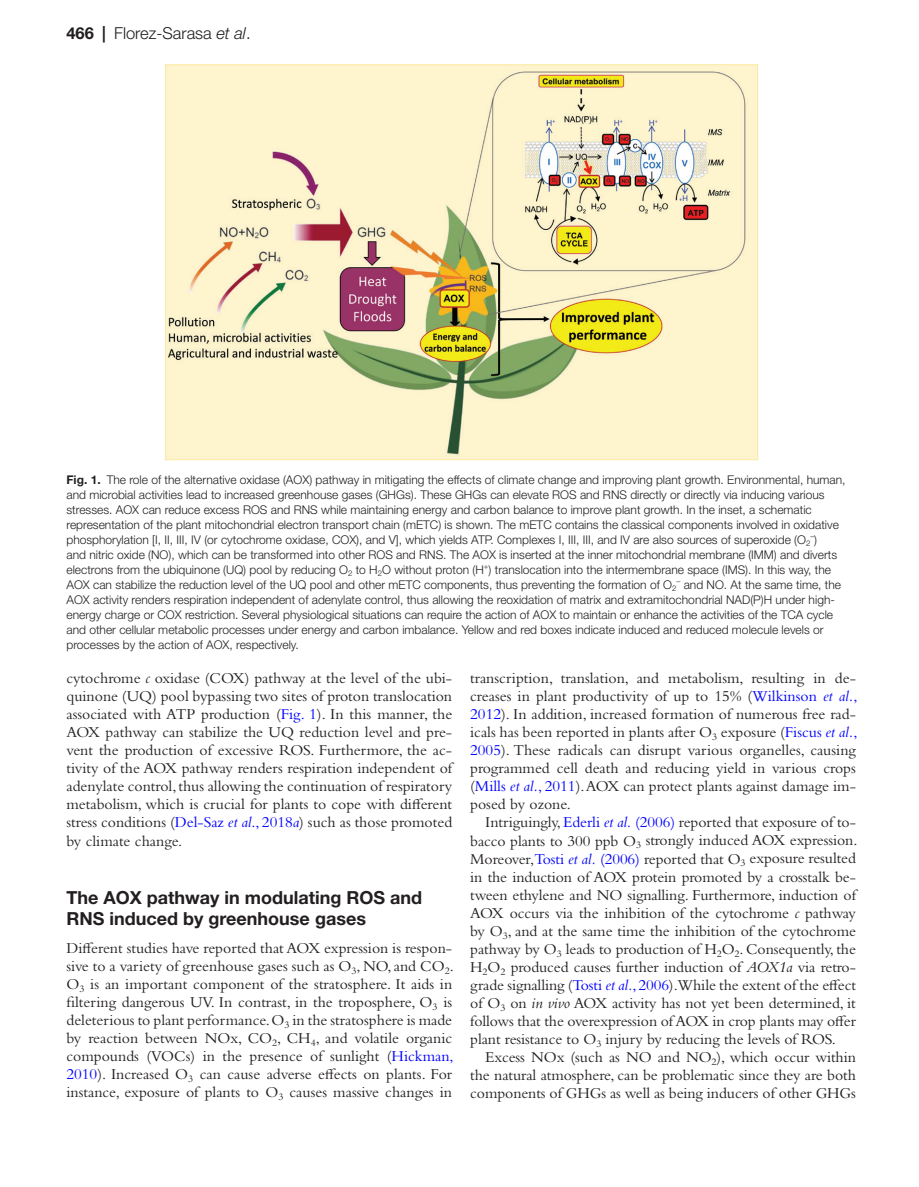
<style>
.page{position:relative;width:919px;height:1187px;background:#fff}
.page>*{position:absolute;margin:0;border:0;box-sizing:border-box;transform-origin:0 0}
.t1{font:700 18px/21px "Helvetica Neue LT Std";color:#231f20}
.t2{font:300 16.5px "Helvetica Neue LT Std";color:#231f20}
.t3{font:15.75px/18px "Bembo Std";color:#231f20;text-align:justify}
.t4{font:300 12px/15px "Helvetica Neue LT Std";color:#231f20}
.t5{font:300 7.8px "Helvetica Neue LT Std";color:#231f20}
.s1{font-weight:700}
.s2{font-style:italic}
.s3{font-size:12px}
.s4{color:#00f}
.s5{font-style:italic;color:#00f}
</style>
<div class="page">
<img style="left:165px;top:64px;width:593px;height:396px">
<p class="t2" style="left:66px;top:23px;width:186px"><span class="s1">466 |</span> Florez-Sarasa <span class="s2">et al</span>.</p>
<p class="t4" style="left:66px;top:472px;width:780px"><span class="s1">Fig. 1.</span> The role of the alternative oxidase (AOX) pathway in mitigating the effects of climate change and improving plant growth. Environmental, human, and microbial activities lead to increased greenhouse gases (GHGs). These GHGs can elevate ROS and RNS directly or directly via inducing various stresses. AOX can reduce excess ROS and RNS while maintaining energy and carbon balance to improve plant growth. In the inset, a schematic representation of the plant mitochondrial electron transport chain (mETC) is shown. The mETC contains the classical components involved in oxidative phosphorylation [I, II, III, IV (or cytochrome oxidase, COX), and V], which yields ATP. Complexes I, III, III, and IV are also sources of superoxide (O<sub>2</sub></p>
<p class="t5" style="left:810px;top:531px;width:8px">–<span class="s3">)</span></p>
<p class="t4" style="left:66px;top:547px;width:776px">and nitric oxide (NO), which can be transformed into other ROS and RNS. The AOX is inserted at the inner mitochondrial membrane (IMM) and diverts electrons from the ubiquinone (UQ) pool by reducing O<sub>2</sub> to H<sub>2</sub>O without proton (H<sup>+</sup>) translocation into the intermembrane space (IMS). In this way, the AOX can stabilize the reduction level of the UQ pool and other mETC components, thus preventing the formation of O<sub>2</sub><sup>–</sup> and NO. At the same time, the AOX activity renders respiration independent of adenylate control, thus allowing the reoxidation of matrix and extramitochondrial NAD(P)H under high&shy;energy charge or COX restriction. Several physiological situations can require the action of AOX to maintain or enhance the activities of the TCA cycle and other cellular metabolic processes under energy and carbon imbalance. Yellow and red boxes indicate induced and reduced molecule levels or processes by the action of AOX, respectively.</p>
<p class="t3" style="left:66px;top:669px;width:387px">cytochrome <span class="s2">c</span> oxidase (COX) pathway at the level of the ubi&shy;quinone (UQ) pool bypassing two sites of proton translocation associated with ATP production (<span class="s4">Fig. 1</span>). In this manner, the AOX pathway can stabilize the UQ reduction level and pre&shy;vent the production of excessive ROS. Furthermore, the ac&shy;tivity of the AOX pathway renders respiration independent of adenylate control, thus allowing the continuation of respiratory metabolism, which is crucial for plants to cope with different stress conditions (<span class="s4">Del-Saz</span> <span class="s5">et al</span><span class="s4">., 2018</span><span class="s5">a</span>) such as those promoted by climate change.</p>
<p class="t1" style="left:66px;top:886px;width:357px">The AOX pathway in modulating ROS and<br>RNS induced by greenhouse gases</p>
<p class="t3" style="left:66px;top:938px;width:389px">Different studies have reported that AOX expression is respon&shy;sive to a variety of greenhouse gases such as O<sub>3</sub>, NO, and CO<sub>2</sub>.<br>O<sub>3</sub> is an important component of the stratosphere. It aids in filtering dangerous UV. In contrast, in the troposphere, O<sub>3</sub> is deleterious to plant performance. O<sub>3</sub> in the stratosphere is made by reaction between NOx, CO<sub>2</sub>, CH<sub>4</sub>, and volatile organic compounds (VOCs) in the presence of sunlight (<span class="s4">Hickman, 2010</span>). Increased O<sub>3</sub> can cause adverse effects on plants. For instance, exposure of plants to O<sub>3</sub> causes massive changes in</p>
<p class="t3" style="left:470px;top:669px;width:389px">transcription, translation, and metabolism, resulting in de&shy;creases in plant productivity of up to 15% (<span class="s4">Wilkinson</span> <span class="s5">et al.</span><span class="s4">, 2012</span>). In addition, increased formation of numerous free rad&shy;icals has been reported in plants after O<sub>3</sub> exposure (<span class="s4">Fiscus</span> <span class="s5">et al.</span><span class="s4">, 2005</span>). These radicals can disrupt various organelles, causing programmed cell death and reducing yield in various crops (<span class="s4">Mills</span> <span class="s5">et al.</span><span class="s4">, 2011</span>). AOX can protect plants against damage im&shy;posed by ozone.</p>
<p class="t3" style="left:470px;top:813px;width:389px;text-indent:15px">Intriguingly, <span class="s4">Ederli</span> <span class="s5">et al.</span> <span class="s4">(2006)</span> reported that exposure of to&shy;bacco plants to 300 ppb O<sub>3</sub> strongly induced AOX expression.<br>Moreover,<span class="s4">Tosti</span> <span class="s5">et al.</span> <span class="s4">(2006)</span> reported that O<sub>3</sub> exposure resulted in the induction of AOX protein promoted by a crosstalk be&shy;tween ethylene and NO signalling. Furthermore, induction of AOX occurs via the inhibition of the cytochrome <span class="s2">c</span> pathway by O<sub>3</sub>, and at the same time the inhibition of the cytochrome pathway by O<sub>3</sub> leads to production of H<sub>2</sub>O<sub>2</sub>. Consequently, the H<sub>2</sub>O<sub>2</sub> produced causes further induction of <span class="s2">AOX1a</span> via retro&shy;grade signalling (<span class="s4">Tosti</span> <span class="s5">et al.</span><span class="s4">, 2006</span>).While the extent of the effect of O<sub>3</sub> on <span class="s2">in vivo</span> AOX activity has not yet been determined, it follows that the overexpression of AOX in crop plants may offer plant resistance to O<sub>3</sub> injury by reducing the levels of ROS.</p>
<p class="t3" style="left:470px;top:1047px;width:387px;text-indent:15px">Excess NOx (such as NO and NO<sub>2</sub>), which occur within the natural atmosphere, can be problematic since they are both components of GHGs as well as being inducers of other GHGs</p>
</div>
